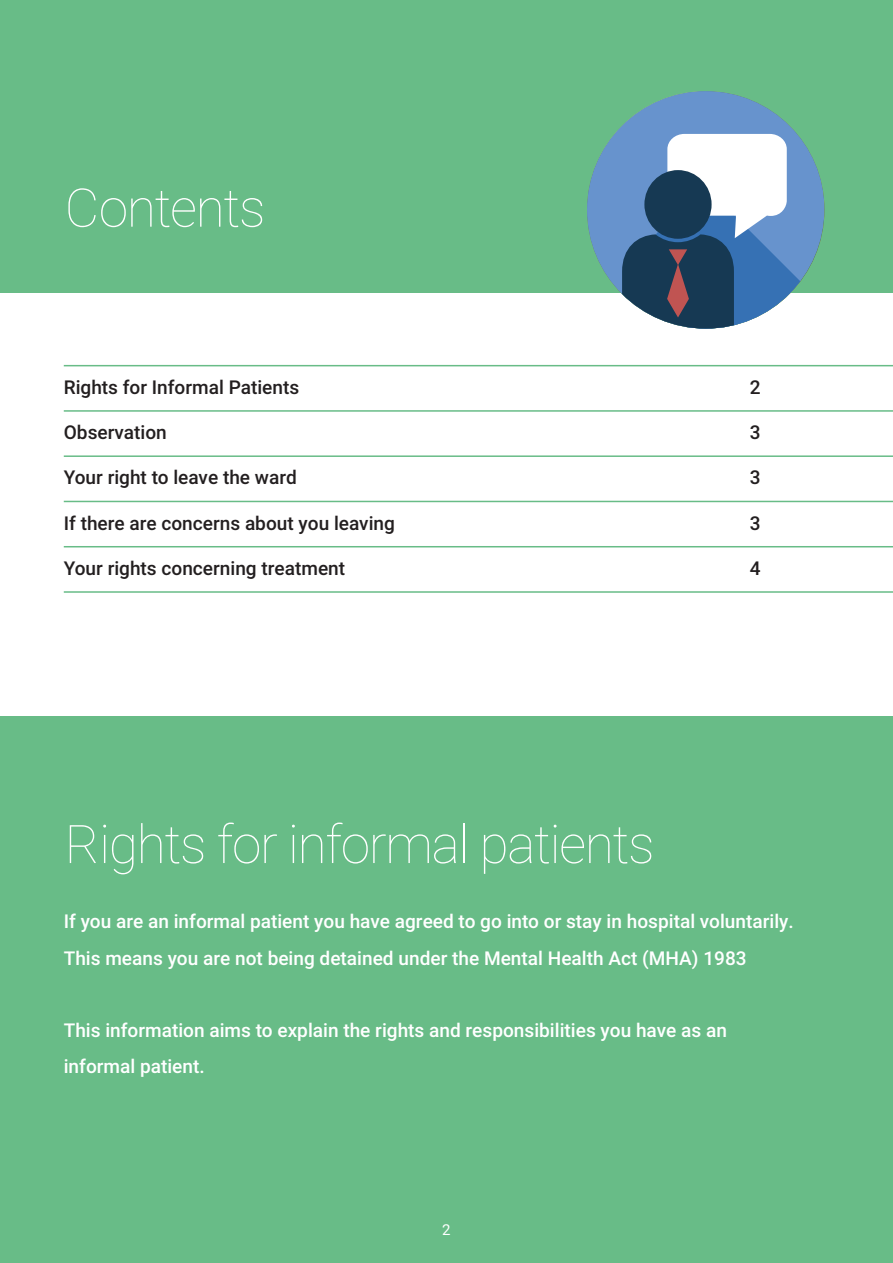
<style>
.page{position:relative;width:893px;height:1263px;background:#68bc87}
.page>*{position:absolute;margin:0;border:0;box-sizing:border-box;transform-origin:0 0}
.t1{font:100 53.25px "Roboto";letter-spacing:-.025em;color:#fff}
.t2{font:500 19.05px/36.8px "Roboto";color:#fff}
.t3{font:500 19.05px "Roboto";color:#231f20}
.t4{font:15px "Roboto";color:#fff}
</style>
<div class="page">
<div style="left:0;top:293px;width:893px;height:423px;background:#fff"></div>
<hr style="left:64px;top:365px;width:829px;height:1px;background:#68bc87">
<hr style="left:64px;top:410px;width:829px;height:2px;background:#68bc87">
<hr style="left:64px;top:455px;width:829px;height:2px;background:#68bc87">
<hr style="left:64px;top:501px;width:829px;height:1px;background:#68bc87">
<hr style="left:64px;top:546px;width:829px;height:1px;background:#68bc87">
<hr style="left:64px;top:591px;width:829px;height:2px;background:#68bc87">
<svg style="left:614px;top:91px;width:183px;height:43px;fill:#6793cd"></svg>
<svg style="left:587px;top:134px;width:237px;height:195px"></svg>
<h1 class="t1" style="left:65px;top:177px;width:202px">Contents</h1>
<p class="t3" style="left:64px;top:376px;width:237px">Rights for Informal Patients</p>
<p class="t3" style="left:750px;top:376px;width:12px">2</p>
<p class="t3" style="left:64px;top:421px;width:105px">Observation</p>
<p class="t3" style="left:750px;top:421px;width:12px">3</p>
<p class="t3" style="left:64px;top:467px;width:235px">Your right to leave the ward</p>
<p class="t3" style="left:750px;top:467px;width:12px">3</p>
<p class="t3" style="left:64px;top:512px;width:333px">If there are concerns about you leaving</p>
<p class="t3" style="left:750px;top:512px;width:12px">3</p>
<p class="t3" style="left:64px;top:557px;width:283px">Your rights concerning treatment</p>
<p class="t3" style="left:750px;top:557px;width:12px">4</p>
<h1 class="t1" style="left:65px;top:813px;width:591px">Rights for informal patients</h1>
<p class="t2" style="left:64px;top:903px;width:732px">If you are an informal patient you have agreed to go into or stay in hospital voluntarily.<br>This means you are not being detained under the Mental Health Act (MHA) 1983</p>
<p class="t2" style="left:64px;top:1011px;width:665px">This information aims to explain the rights and responsibilities you have as an informal patient.</p>
<p class="t4" style="left:442px;top:1221px;width:10px">2</p>
</div>
